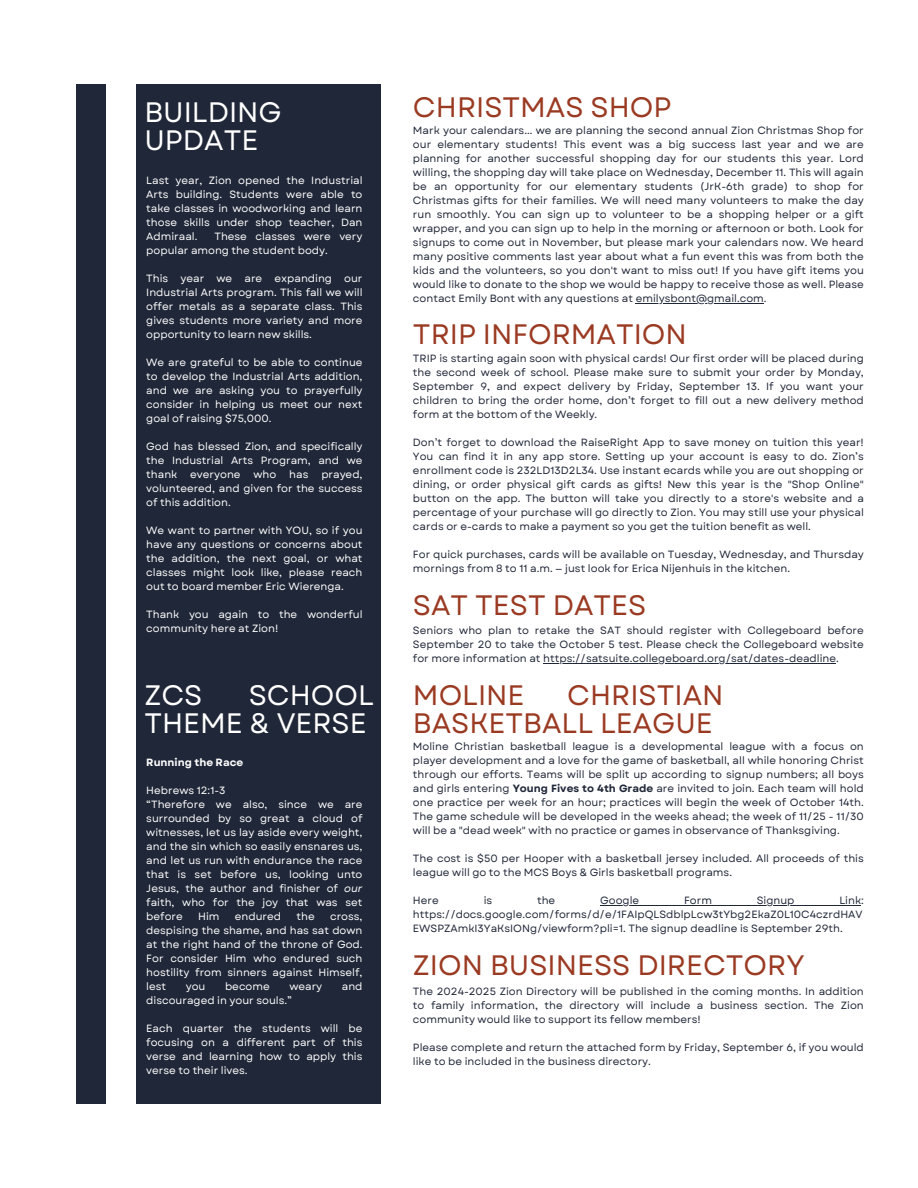
<style>
.page{position:relative;width:918px;height:1188px;background:#fff}
.page>*{position:absolute;margin:0;border:0;box-sizing:border-box;transform-origin:0 0}
.t1{font:28.05px/28.2px "Garet";color:#9b3a22}
.t2{font:28.05px/28.2px "Garet";color:#fff}
.t3{font:10.5px/14px "Garet";color:#202738;text-align:justify}
.t4{font:10.5px/14px "Garet";color:#fff;text-align:justify}
.t5{font:700 10.5px "Garet";color:#fff}
.s1{font-style:italic}
.s2{font-weight:700}
</style>
<div class="page">
<div style="left:137px;top:84px;width:244px;height:1020px;background:#202738"></div>
<div style="left:76px;top:84px;width:29px;height:1020px;background:#202738"></div>
<hr style="left:636px;top:303px;width:128px;height:1px;background:#202738">
<hr style="left:600px;top:905px;width:261px;height:1px;background:#202738">
<hr style="left:543px;top:663px;width:293px;height:1px;background:#202738">
<p class="t2" style="left:144px;top:98px;width:139px">BUILDING<br>UPDATE</p>
<p class="t4" style="left:146px;top:173px;width:218px">Last year, Zion opened the Industrial Arts building. Students were able to take classes in woodworking and learn those skills under shop teacher, Dan Admiraal.</p>
<p class="t4" style="left:146px;top:229px;width:218px;text-indent:68px">These classes were very popular among the student body.</p>
<p class="t4" style="left:146px;top:271px;width:218px">This year we are expanding our Industrial Arts program. This fall we will offer metals as a separate class. This gives students more variety and more opportunity to learn new skills.</p>
<p class="t4" style="left:146px;top:355px;width:218px">We are grateful to be able to continue to develop the Industrial Arts addition, and we are asking you to prayerfully consider in helping us meet our next goal of raising $75,000.</p>
<h1 class="t4" style="left:146px;top:439px;width:218px">God has blessed Zion, and specifically the Industrial Arts Program, and we thank everyone who has prayed, volunteered, and given for the success of this addition.</h1>
<h2 class="t4" style="left:146px;top:523px;width:218px">We want to partner with YOU, so if you have any questions or concerns about the addition, the next goal, or what classes might look like, please reach out to board member Eric Wierenga.</h2>
<p class="t4" style="left:146px;top:607px;width:218px">Thank you again to the wonderful community here at Zion!</p>
<h1 class="t2" style="left:144px;top:681px;width:231px;text-align:right">SCHOOL<br>THEME &amp; VERSE</h1>
<p class="t5" style="left:146px;top:755px;width:99px">Running the Race</p>
<p class="t4" style="left:146px;top:784px;width:81px">Hebrews 12:1-3</p>
<p class="t4" style="left:146px;top:798px;width:218px">“Therefore we also, since we are surrounded by so great a cloud of witnesses, let us lay aside every weight, and the sin which so easily ensnares us, and let us run with endurance the race that is set before us, looking unto Jesus, the author and finisher of <span class="s1">our </span>faith, who for the joy that was set before</p>
<h1 class="t2" style="left:144px;top:681px;width:60px">ZCS</h1>
<p class="t4" style="left:198px;top:910px;width:23px">Him</p>
<p class="t4" style="left:235px;top:910px;width:48px">endured</p>
<p class="t4" style="left:296px;top:910px;width:20px">the</p>
<p class="t4" style="left:146px;top:910px;width:218px;text-indent:184px">cross, despising the shame, and has sat down at the right hand of the throne of God.<br>For consider Him who endured such hostility from sinners against Himself, lest</p>
<p class="t4" style="left:186px;top:980px;width:21px">you</p>
<p class="t4" style="left:225px;top:980px;width:46px">become</p>
<p class="t4" style="left:289px;top:980px;width:34px">weary</p>
<p class="t4" style="left:342px;top:980px;width:22px">and</p>
<p class="t4" style="left:146px;top:994px;width:147px">discouraged in your souls.”</p>
<h1 class="t4" style="left:146px;top:1022px;width:218px">Each quarter the students will be focusing on a different part of this verse and learning how to apply this verse to their lives.</h1>
<h1 class="t1" style="left:413px;top:93px;width:260px">CHRISTMAS SHOP</h1>
<p class="t3" style="left:413px;top:123px;width:452px">Mark your calendars... we are planning the second annual Zion Christmas Shop for our elementary students! This event was a big success last year and we are planning for another successful shopping day for our students this year. Lord willing, the shopping day will take place on Wednesday, December 11. This will again be an opportunity for our elementary students (JrK-6th grade) to shop for Christmas gifts for their families. We will need many volunteers to make the day run smoothly. You can sign up to volunteer to be a shopping helper or a gift wrapper, and you can sign up to help in the morning or afternoon or both. Look for signups to come out in November, but please mark your calendars now. We heard many positive comments last year about what a fun event this was from both the kids and the volunteers, so you don't want to miss out! If you have gift items you would like to donate to the shop we would be happy to receive those as well. Please contact Emily Bont with any questions at emilysbont@gmail.com.</p>
<p class="t1" style="left:413px;top:321px;width:275px">TRIP INFORMATION</p>
<p class="t3" style="left:413px;top:351px;width:452px">TRIP is starting again soon with physical cards! Our first order will be placed during the second week of school. Please make sure to submit your order by Monday, September 9, and expect delivery by Friday, September 13. If you want your children to bring the order home, don’t forget to fill out a new delivery method form at the bottom of the Weekly.</p>
<h1 class="t3" style="left:413px;top:435px;width:452px">Don’t forget to download the RaiseRight App to save money on tuition this year!<br>You can find it in any app store. Setting up your account is easy to do. Zion’s enrollment code is 232LD13D2L34. Use instant ecards while you are out shopping or dining, or order physical gift cards as gifts! New this year is the "Shop Online" button on the app. The button will take you directly to a store's website and a percentage of your purchase will go directly to Zion. You may still use your physical cards or e-cards to make a payment so you get the tuition benefit as well.</h1>
<p class="t3" style="left:413px;top:547px;width:452px">For quick purchases, cards will be available on Tuesday, Wednesday, and Thursday mornings from 8 to 11 a.m. — just look for Erica Nijenhuis in the kitchen.</p>
<h1 class="t1" style="left:413px;top:591px;width:235px">SAT TEST DATES</h1>
<p class="t3" style="left:413px;top:623px;width:452px">Seniors who plan to retake the SAT should register with Collegeboard before September 20 to take the October 5 test. Please check the Collegeboard website for more information at https://satsuite.collegeboard.org/sat/dates-deadline.</p>
<p class="t1" style="left:413px;top:681px;width:113px">MOLINE</p>
<p class="t1" style="left:413px;top:681px;width:312px;text-indent:154px">CHRISTIAN<br>BASKETBALL LEAGUE</p>
<p class="t3" style="left:413px;top:740px;width:452px">Moline Christian basketball league is a developmental league with a focus on player development and a love for the game of basketball, all while honoring Christ through our efforts. Teams will be split up according to signup numbers; all boys and girls entering <span class="s2">Young Fives to 4th Grade</span> are invited to join. Each team will hold one practice per week for an hour; practices will begin the week of October 14th.<br>The game schedule will be developed in the weeks ahead; the week of 11/25 - 11/30 will be a "dead week" with no practice or games in observance of Thanksgiving.</p>
<h1 class="t3" style="left:413px;top:852px;width:452px">The cost is $50 per Hooper with a basketball jersey included. All proceeds of this league will go to the MCS Boys &amp; Girls basketball programs.</h1>
<p class="t3" style="left:413px;top:894px;width:27px">Here</p>
<p class="t3" style="left:484px;top:894px;width:10px">is</p>
<p class="t3" style="left:537px;top:894px;width:20px">the</p>
<p class="t3" style="left:600px;top:894px;width:40px">Google</p>
<p class="t3" style="left:684px;top:894px;width:29px">Form</p>
<p class="t3" style="left:757px;top:894px;width:39px">Signup</p>
<p class="t3" style="left:413px;top:894px;width:452px;text-align:left;text-indent:426px">Link: https://docs.google.com/forms/d/e/1FAIpQLSdblpLcw3tYbg2EkaZ0L10C4czrdHAV<br>EWSPZAmkI3YaKsIONg/viewform?pli=1. The signup deadline is September 29th.</p>
<h1 class="t1" style="left:413px;top:952px;width:393px">ZION BUSINESS DIRECTORY</h1>
<p class="t3" style="left:413px;top:984px;width:452px">The 2024-2025 Zion Directory will be published in the coming months. In addition to family information, the directory will include a business section. The Zion community would like to support its fellow members!</p>
<p class="t3" style="left:413px;top:1040px;width:452px">Please complete and return the attached form by Friday, September 6, if you would like to be included in the business directory.</p>
</div>
